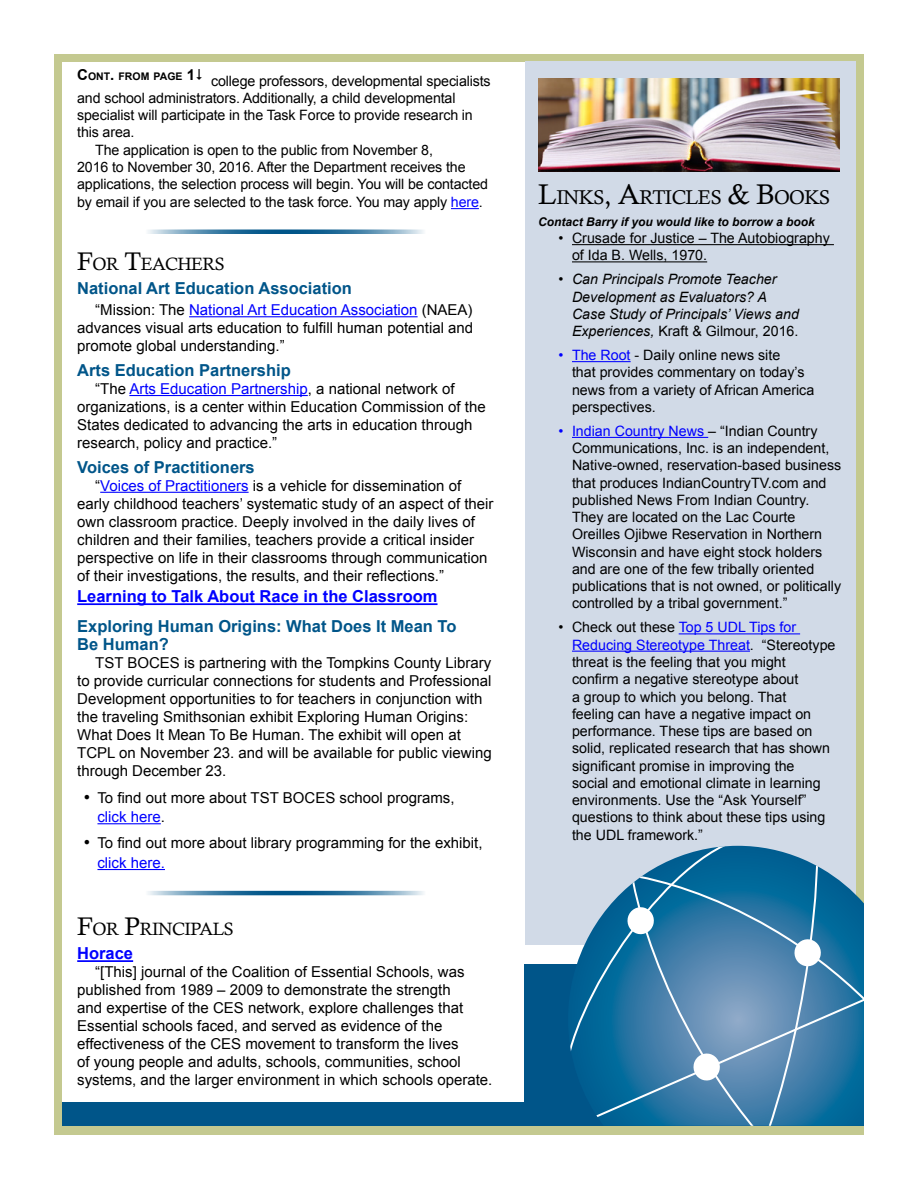
<style>
.page{position:relative;width:918px;height:1188px;background:#fff}
.page>*{position:absolute;margin:0;border:0;box-sizing:border-box;transform-origin:0 0}
.t1{font:19.95px "Calisto";letter-spacing:-.03em;color:#000}
.t2{font:17.85px "Calisto";letter-spacing:-.03em;color:#000}
.t3{font:700 16.5px/18px "Arial";color:#005589}
.t4{font:700 16.5px "Arial";color:#00f}
.t5{font:15px/18px "Arial";color:#000}
.t6{font:14.25px/17.2px "Arial";color:#000}
.t7{font:italic 14.25px/17.2px "Arial";color:#000}
.t8{font:italic 700 12px "Arial";color:#000}
.t9{font:700 10.5px "Arial";color:#000}
.s1{font-size:15px}
.s2{color:#00f}
.s3{font-size:25.5px}
.s4{font-family:"Times New Roman";font-size:18px}
.s5{font-size:28.5px}
.s6{font-style:normal}
</style>
<div class="page">
<div style="left:54px;top:54px;width:810px;height:1064px;background:#c4c990"></div>
<div style="left:62px;top:62px;width:793px;height:1064px;background:#fff"></div>
<div style="left:525px;top:964px;width:339px;height:162px;background:#005589"></div>
<div style="left:525px;top:62px;width:330px;height:883px;background:#d1dae7"></div>
<svg style="left:570px;top:846px;width:187px;height:237px"></svg>
<svg style="left:592px;top:851px;width:272px;height:275px;background:#4485ad"></svg>
<hr style="left:189px;top:316px;width:229px;height:1px;background:#00f">
<hr style="left:129px;top:395px;width:179px;height:1px;background:#00f">
<hr style="left:100px;top:492px;width:149px;height:1px;background:#00f">
<hr style="left:77px;top:603px;width:361px;height:2px;background:#00f">
<hr style="left:97px;top:823px;width:64px;height:1px;background:#00f">
<hr style="left:97px;top:869px;width:68px;height:1px;background:#00f">
<hr style="left:77px;top:960px;width:56px;height:2px;background:#00f">
<svg style="left:148px;top:230px;width:276px;height:4px"></svg>
<img style="left:538px;top:78px;width:301px;height:93px">
<div style="left:62px;top:1102px;width:478px;height:24px;background:#005589"></div>
<hr style="left:572px;top:244px;width:262px;height:1px;background:#000">
<hr style="left:572px;top:261px;width:135px;height:1px;background:#000">
<hr style="left:572px;top:361px;width:59px;height:1px;background:#00f">
<hr style="left:572px;top:437px;width:136px;height:1px;background:#00f">
<hr style="left:679px;top:633px;width:121px;height:1px;background:#00f">
<hr style="left:572px;top:651px;width:178px;height:1px;background:#00f">
<svg style="left:451px;top:208px;width:28px;height:1px"></svg>
<svg style="left:148px;top:891px;width:276px;height:4px"></svg>
<p class="t9" style="left:77px;top:69px;width:119px"><span class="s1">C</span>ONT<span class="s1">.</span> FROM PAGE <span class="s1">1</span></p>
<p class="t6" style="left:211px;top:72px;width:281px">college professors, developmental specialists</p>
<p class="t6" style="left:77px;top:89px;width:380px">and school administrators. Additionally, a child developmental</p>
<p class="t6" style="left:77px;top:107px;width:397px">specialist will participate in the Task Force to provide research in</p>
<p class="t6" style="left:77px;top:124px;width:59px">this area.</p>
<p class="t6" style="left:95px;top:141px;width:339px">The application is open to the public from November 8,</p>
<p class="t6" style="left:77px;top:158px;width:390px">2016 to November 30, 2016. After the Department receives the</p>
<p class="t6" style="left:77px;top:176px;width:412px">applications, the selection process will begin. You will be contacted</p>
<p class="t6" style="left:77px;top:194px;width:407px">by email if you are selected to the task force. You may apply <span class="s2">here</span>.</p>
<p class="t2" style="left:77px;top:254px;width:149px"><span class="s3">F</span>OR <span class="s3">T</span>EACHERS</p>
<p class="t3" style="left:77px;top:279px;width:276px">National Art Education Association</p>
<p class="t5" style="left:77px;top:301px;width:398px;text-align:justify;text-indent:18px">“Mission: The <span class="s2">National Art Education Association</span> (NAEA) advances visual arts education to fulfill human potential and promote global understanding.”</p>
<p class="t3" style="left:77px;top:362px;width:215px">Arts Education Partnership</p>
<p class="t5" style="left:77px;top:380px;width:410px;text-indent:18px">“The <span class="s2">Arts Education Partnership</span>, a national network of organizations, is a center within Education Commission of the States dedicated to advancing the arts in education through research, policy and practice.”</p>
<p class="t3" style="left:77px;top:458px;width:179px">Voices of Practitioners</p>
<p class="t5" style="left:77px;top:477px;width:418px;text-indent:18px">“<span class="s2">Voices of Practitioners</span> is a vehicle for dissemination of early childhood teachers’ systematic study of an aspect of their own classroom practice. Deeply involved in the daily lives of children and their families, teachers provide a critical insider perspective on life in their classrooms through communication of their investigations, the results, and their reflections.”</p>
<p class="t4" style="left:77px;top:586px;width:362px">Learning to Talk About Race in the Classroom</p>
<p class="t3" style="left:77px;top:618px;width:381px">Exploring Human Origins: What Does It Mean To<br>Be Human?</p>
<p class="t5" style="left:77px;top:654px;width:416px;text-indent:18px">TST BOCES is partnering with the Tompkins County Library to provide curricular connections for students and Professional Development opportunities to for teachers in conjunction with the traveling Smithsonian exhibit Exploring Human Origins:<br>What Does It Mean To Be Human. The exhibit will open at TCPL on November 23. and will be available for public viewing through December 23.</p>
<p class="t5" style="left:97px;top:788px;width:359px;line-height:19.5px;text-indent:-14px"><span class="s4">•</span> To find out more about TST BOCES school programs, <span class="s2">click here</span>.</p>
<p class="t5" style="left:97px;top:834px;width:387px;line-height:19.5px;text-indent:-14px"><span class="s4">•</span> To find out more about library programming for the exhibit, <span class="s2">click here.</span></p>
<p class="t2" style="left:77px;top:918px;width:158px"><span class="s3">F</span>OR <span class="s3">P</span>RINCIPALS</p>
<p class="t4" style="left:77px;top:943px;width:57px">Horace</p>
<p class="t5" style="left:77px;top:963px;width:417px;text-indent:18px">“[This] journal of the Coalition of Essential Schools, was published from 1989 – 2009 to demonstrate the strength<br>and expertise of the CES network, explore challenges that Essential schools faced, and served as evidence of the effectiveness of the CES movement to transform the lives<br>of young people and adults, schools, communities, school systems, and the larger environment in which schools operate.</p>
<h1 class="t1" style="left:538px;top:186px;width:294px"><span class="s5">L</span>INKS<span class="s5">, A</span>RTICLES <span class="s5">&amp; B</span>OOKS</h1>
<p class="t8" style="left:538px;top:214px;width:278px">Contact Barry if you would like to borrow a book</p>
<p class="t6" style="left:572px;top:230px;width:259px;text-indent:-13px">• Crusade for Justice – The Autobiography of Ida B. Wells, 1970.</p>
<p class="t7" style="left:572px;top:271px;width:229px;text-indent:-13px">• Can Principals Promote Teacher Development as Evaluators? A Case Study of Principals’ Views and Experiences, <span class="s6">Kraft &amp; Gilmour, 2016.</span></p>
<p class="t6" style="left:572px;top:347px;width:244px;text-indent:-13px"><span class="s2">• The Root</span> - Daily online news site<br>that provides commentary on today’s news from a variety of African America perspectives.</p>
<p class="t6" style="left:572px;top:422px;width:271px;text-indent:-13px"><span class="s2">• Indian Country News</span> – “Indian Country Communications, Inc. is an independent, Native-owned, reservation-based business that produces IndianCountryTV.com and published News From Indian Country.<br>They are located on the Lac Courte Oreilles Ojibwe Reservation in Northern Wisconsin and have eight stock holders and are one of the few tribally oriented publications that is not owned, or politically controlled by a tribal government.”</p>
<p class="t6" style="left:572px;top:619px;width:265px;text-indent:-13px">• Check out these <span class="s2">Top 5 UDL Tips for Reducing Stereotype Threat</span>. “Stereotype threat is the feeling that you might confirm a negative stereotype about<br>a group to which you belong. That<br>feeling can have a negative impact on performance. These tips are based on solid, replicated research that has shown significant promise in improving the<br>social and emotional climate in learning environments. Use the “Ask Yourself” questions to think about these tips using the UDL framework.”</p>
</div>
